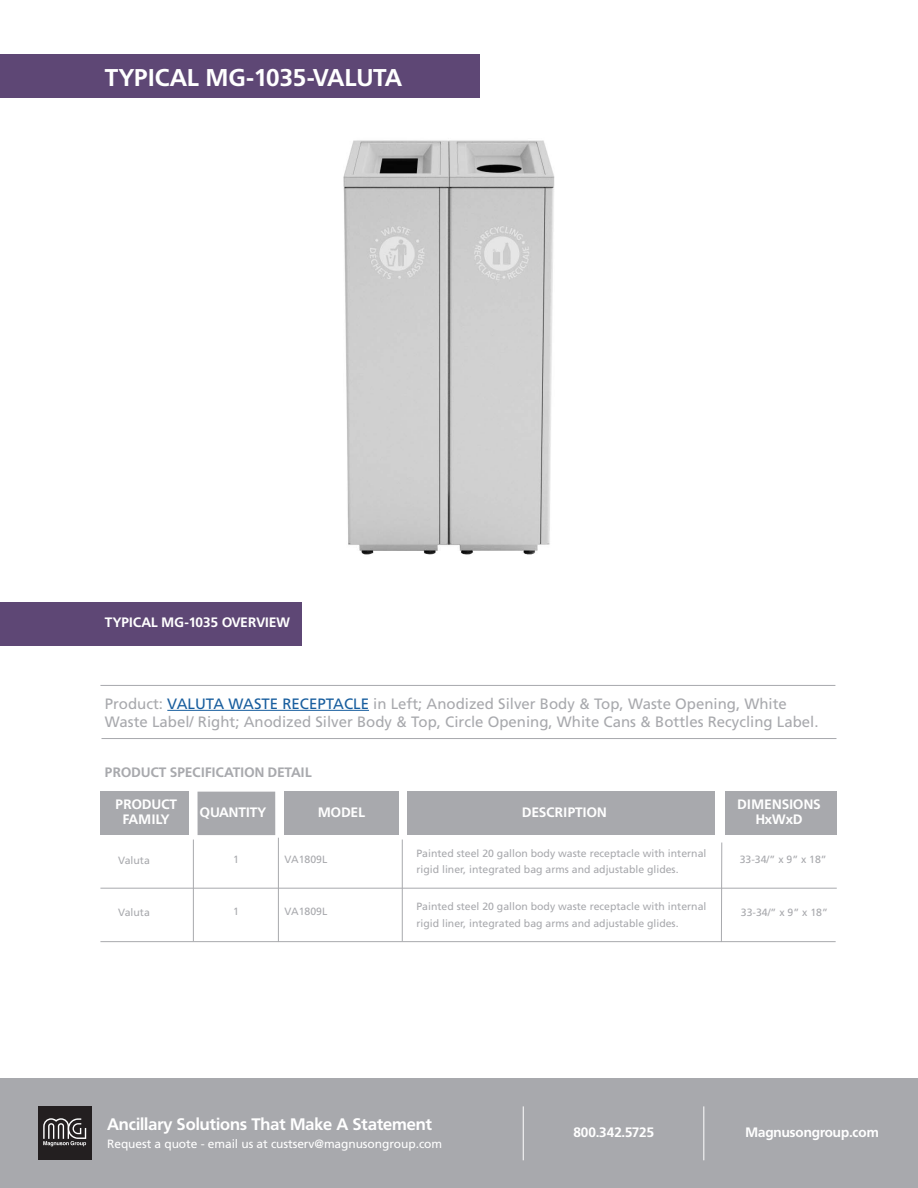
<style>
.page{position:relative;width:918px;height:1188px;background:#fff}
.page>*{position:absolute;margin:0;border:0;box-sizing:border-box;transform-origin:0 0}
.t1{font:700 24px "Frutiger BQ";color:#fff}
.t2{font:700 16.5px "Frutiger BQ";color:#fff}
.t3{font:15px/18px "Frutiger";color:#a8a9ad}
.t4{font:700 13.5px "Frutiger BQ";color:#fff}
.t5{font:700 13.5px/15px "Frutiger BQ";letter-spacing:.02em;color:#fff;text-align:center}
.t6{font:700 13.5px "Frutiger BQ";letter-spacing:.02em;color:#a8a9ad}
.t7{font:12px "Frutiger";letter-spacing:-.005em;color:#fff}
.t8{font:10.5px/16.5px "Frutiger";color:#a8a9ad}
.s1{color:#175d9e}
</style>
<div class="page">
<div style="left:0;top:54px;width:480px;height:43px;background:#5e4775"></div>
<div style="left:0;top:1079px;width:918px;height:109px;background:#a8a9ad"></div>
<div style="left:38px;top:1106px;width:54px;height:54px;background:#231f20"></div>
<svg style="left:43px;top:1118px;width:43px;height:28px"></svg>
<hr style="left:523px;top:1106px;width:1px;height:54px;background:#fff">
<hr style="left:703px;top:1106px;width:1px;height:54px;background:#fff">
<div style="left:0;top:602px;width:301px;height:43px;background:#5e4775"></div>
<div style="left:100px;top:792px;width:89px;height:43px;background:#a8a9ad"></div>
<div style="left:285px;top:792px;width:114px;height:43px;background:#a8a9ad"></div>
<div style="left:407px;top:792px;width:308px;height:43px;background:#a8a9ad"></div>
<div style="left:725px;top:792px;width:112px;height:43px;background:#a8a9ad"></div>
<div style="left:198px;top:792px;width:77px;height:43px;background:#a8a9ad"></div>
<hr style="left:167px;top:710px;width:202px;height:1px;background:#175d9e">
<hr style="left:102px;top:738px;width:734px;height:1px;background:#a8a9ad">
<hr style="left:100px;top:685px;width:735px;height:1px;background:#a8a9ad">
<hr style="left:100px;top:888px;width:737px;height:1px;background:#a8a9ad">
<hr style="left:100px;top:941px;width:736px;height:1px;background:#a8a9ad">
<hr style="left:193px;top:840px;width:1px;height:101px;background:#a8a9ad">
<hr style="left:278px;top:838px;width:1px;height:104px;background:#a8a9ad">
<hr style="left:402px;top:840px;width:1px;height:101px;background:#a8a9ad">
<hr style="left:721px;top:843px;width:1px;height:99px;background:#a8a9ad">
<img style="left:343px;top:140px;width:212px;height:415px">
<p class="t1" style="left:105px;top:63px;width:299px">TYPICAL MG-1035-VALUTA</p>
<p class="t4" style="left:105px;top:614px;width:187px">TYPICAL MG-1035 OVERVIEW</p>
<p class="t3" style="left:105px;top:695px;width:715px">Product: <span class="s1">VALUTA WASTE RECEPTACLE</span> in Left; Anodized Silver Body &amp; Top, Waste Opening, White<br>Waste Label/ Right; Anodized Silver Body &amp; Top, Circle Opening, White Cans &amp; Bottles Recycling Label.</p>
<p class="t6" style="left:105px;top:764px;width:209px">PRODUCT SPECIFICATION DETAIL</p>
<p class="t5" style="left:116px;top:797px;width:63px">PRODUCT<br>FAMILY</p>
<p class="t4" style="left:200px;top:804px;width:68px">QUANTITY</p>
<p class="t4" style="left:318px;top:804px;width:49px">MODEL</p>
<p class="t5" style="left:522px;top:805px;width:86px">DESCRIPTION</p>
<p class="t5" style="left:738px;top:797px;width:85px">DIMENSIONS</p>
<p class="t4" style="left:756px;top:811px;width:48px">HxWxD</p>
<p class="t8" style="left:740px;top:851px;width:88px">33-34/” x 9” x 18”</p>
<p class="t8" style="left:416px;top:845px;width:292px">Painted steel 20 gallon body waste receptacle with internal rigid liner, integrated bag arms and adjustable glides.</p>
<p class="t8" style="left:416px;top:898px;width:292px">Painted steel 20 gallon body waste receptacle with internal rigid liner, integrated bag arms and adjustable glides.</p>
<p class="t8" style="left:118px;top:852px;width:33px">Valuta</p>
<p class="t8" style="left:233px;top:851px;width:7px">1</p>
<p class="t8" style="left:285px;top:851px;width:44px">VA1809L</p>
<p class="t8" style="left:118px;top:904px;width:33px">Valuta</p>
<p class="t8" style="left:285px;top:903px;width:44px">VA1809L</p>
<p class="t8" style="left:233px;top:903px;width:7px">1</p>
<p class="t8" style="left:741px;top:904px;width:88px">33-34/” x 9” x 18”</p>
<p class="t2" style="left:107px;top:1114px;width:326px">Ancillary Solutions That Make A Statement</p>
<p class="t4" style="left:573px;top:1125px;width:82px">800.342.5725</p>
<p class="t4" style="left:745px;top:1125px;width:135px">Magnusongroup.com</p>
<p class="t7" style="left:107px;top:1137px;width:337px">Request a quote - email us at custserv@magnusongroup.com</p>
</div>
